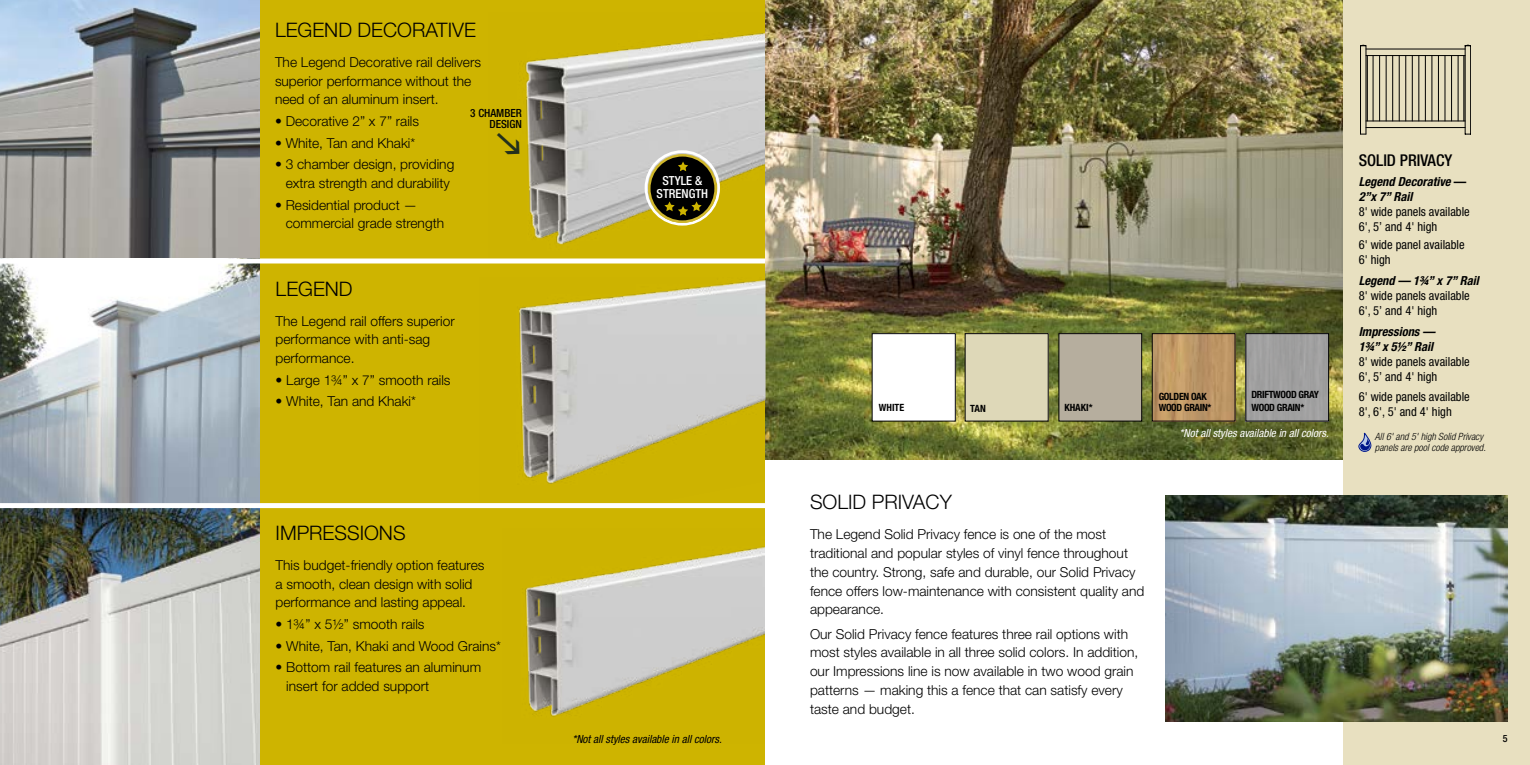
<style>
.page{position:relative;width:1530px;height:765px;background:#fff}
.page>*{position:absolute;margin:0;border:0;box-sizing:border-box;transform-origin:0 0}
.t1{font:300 20px "Helvetica Neue LT Std";color:#000}
.t2{font:500 condensed 16.25px "Helvetica Neue LT Std";color:#000}
.t3{font:300 13.75px/18.8px "Helvetica Neue LT Std";color:#000}
.t4{font:condensed 12.5px/15px "Helvetica Neue LT Std";color:#000}
.t5{font:italic 700 condensed 12.5px/15px "Helvetica Neue LT Std";color:#000}
.t6{font:500 condensed 12.5px/12.5px "Helvetica Neue LT Std";color:#fff;text-align:center}
.t7{font:italic condensed 11.25px "Helvetica Neue LT Std";color:#000}
.t8{font:italic condensed 11.25px "Helvetica Neue LT Std";color:#fff}
.t9{font:500 condensed 11.25px/11.2px "Helvetica Neue LT Std";color:#000;text-align:right}
.t10{font:700 condensed 10px/11.2px "Helvetica Neue LT Std";letter-spacing:-.03em;color:#000}
.t11{font:italic 300 condensed 10px/11.2px "Helvetica Neue LT Std";color:#000}
.t12{font:500 condensed 10px "Helvetica Neue LT Std";color:#000}
.s1{font-style:normal}
</style>
<div class="page">
<div style="left:260px;top:0;width:505px;height:765px;background:#ceb400"></div>
<img style="left:525px;top:547px;width:240px;height:170px">
<img style="left:525px;top:33px;width:240px;height:212px">
<img style="left:766px;top:0;width:578px;height:459px">
<img style="left:0;top:0;width:260px;height:258px">
<div style="left:1344px;top:0;width:186px;height:765px;background:#e8e0c0"></div>
<img style="left:519px;top:277px;width:247px;height:207px">
<hr style="left:1366px;top:55px;width:99px;height:1px;background:#000">
<hr style="left:1366px;top:121px;width:99px;height:1px;background:#000">
<hr style="left:1366px;top:127px;width:99px;height:1px;background:#000">
<hr style="left:1366px;top:49px;width:99px;height:1px;background:#000">
<hr style="left:1412px;top:56px;width:1px;height:65px;background:#000">
<hr style="left:1405px;top:56px;width:1px;height:65px;background:#000">
<hr style="left:1399px;top:56px;width:1px;height:65px;background:#000">
<hr style="left:1392px;top:56px;width:1px;height:65px;background:#000">
<hr style="left:1386px;top:56px;width:1px;height:65px;background:#000">
<hr style="left:1379px;top:56px;width:1px;height:65px;background:#000">
<hr style="left:1373px;top:56px;width:1px;height:65px;background:#000">
<hr style="left:1366px;top:46px;width:1px;height:88px;background:#000">
<hr style="left:1360px;top:46px;width:1px;height:88px;background:#000">
<hr style="left:1367px;top:56px;width:1px;height:65px;background:#000">
<svg style="left:1418px;top:45px;width:53px;height:89px"></svg>
<img style="left:0;top:263px;width:260px;height:240px">
<img style="left:0;top:508px;width:260px;height:257px">
<div style="left:0;top:503px;width:765px;height:5px;background:#fff"></div>
<div style="left:0;top:258px;width:765px;height:5px;background:#fff"></div>
<img style="left:1166px;top:495px;width:342px;height:226px">
<div style="left:645px;top:150px;width:75px;height:76px;border:3px solid #fff;border-radius:50%"></div>
<div style="left:649px;top:155px;width:67px;height:67px;background:#000;border-radius:50%"></div>
<div style="left:648px;top:154px;width:69px;height:69px;border:2px solid #cfb62c;border-radius:50%"></div>
<svg style="left:678px;top:162px;width:10px;height:9px"></svg>
<svg style="left:664px;top:201px;width:38px;height:15px"></svg>
<div style="left:872px;top:334px;width:83px;height:87px;background:#fff"></div>
<div style="left:872px;top:333px;width:84px;height:88px;border:1px solid #000"></div>
<div style="left:965px;top:334px;width:83px;height:87px;background:#ded8b8"></div>
<div style="left:1059px;top:334px;width:83px;height:87px;background:#b6ae9e"></div>
<div style="left:1059px;top:333px;width:83px;height:88px;border:1px solid #000"></div>
<img style="left:1154px;top:335px;width:79px;height:84px">
<div style="left:1152px;top:333px;width:83px;height:88px;border:1px solid #000"></div>
<div style="left:1248px;top:335px;width:79px;height:84px;background:#a09f9f"></div>
<div style="left:1246px;top:333px;width:83px;height:88px;border:1px solid #000"></div>
<svg style="left:1359px;top:433px;width:12px;height:19px"></svg>
<h1 class="t1" style="left:275px;top:17px;width:202px">LEGEND DECORATIVE</h1>
<p class="t3" style="left:275px;top:52px;width:208px">The Legend Decorative rail delivers superior performance without the need of an aluminum insert.</p>
<p class="t3" style="left:275px;top:111px;width:146px">• Decorative 2” x 7” rails</p>
<p class="t3" style="left:275px;top:133px;width:142px">• White, Tan and Khaki*</p>
<p class="t3" style="left:275px;top:155px;width:181px;text-align:center">• 3 chamber design, providing extra strength and durability</p>
<p class="t3" style="left:286px;top:195px;width:160px;text-indent:-11px">• Residential product — commercial grade strength</p>
<p class="t9" style="left:470px;top:107px;width:53px">3 CHAMBER<br>DESIGN</p>
<h1 class="t1" style="left:276px;top:276px;width:79px">LEGEND</h1>
<p class="t3" style="left:276px;top:311px;width:181px">The Legend rail offers superior performance with anti-sag performance.</p>
<p class="t3" style="left:276px;top:370px;width:176px">• Large 1¾” x 7” smooth rails</p>
<p class="t3" style="left:276px;top:392px;width:142px">• White, Tan and Khaki*</p>
<h1 class="t1" style="left:276px;top:521px;width:132px">IMPRESSIONS</h1>
<p class="t3" style="left:276px;top:555px;width:210px">This budget-friendly option features a smooth, clean design with solid performance and lasting appeal.</p>
<p class="t3" style="left:276px;top:615px;width:150px">• 1¾” x 5½” smooth rails</p>
<p class="t3" style="left:276px;top:636px;width:227px">• White, Tan, Khaki and Wood Grains*</p>
<p class="t3" style="left:286px;top:658px;width:196px;text-indent:-11px">• Bottom rail features an aluminum insert for added support</p>
<p class="t6" style="left:657px;top:175px;width:53px">STYLE &amp;<br>STRENGTH</p>
<p class="t7" style="left:572px;top:732px;width:151px">*Not all styles available in all colors.</p>
<p class="t10" style="left:879px;top:402px;width:27px">WHITE</p>
<p class="t10" style="left:1064px;top:402px;width:30px">KHAKI*</p>
<p class="t10" style="left:1159px;top:390px;width:54px">GOLDEN OAK<br>WOOD GRAIN*</p>
<p class="t10" style="left:1251px;top:389px;width:69px">DRIFTWOOD GRAY</p>
<p class="t10" style="left:970px;top:403px;width:17px">TAN</p>
<p class="t10" style="left:1251px;top:402px;width:54px">WOOD GRAIN*</p>
<p class="t2" style="left:1359px;top:150px;width:95px">SOLID PRIVACY</p>
<p class="t5" style="left:1359px;top:175px;width:109px">Legend Decorative <span class="s1">—<br></span>2”x 7” Rail</p>
<p class="t4" style="left:1359px;top:204px;width:113px">8' wide panels available<br>6', 5’ and 4' high</p>
<p class="t4" style="left:1359px;top:237px;width:108px">6' wide panel available<br>6' high</p>
<p class="t5" style="left:1359px;top:273px;width:122px">Legend — 1¾” x 7” Rail</p>
<p class="t4" style="left:1359px;top:288px;width:113px">8' wide panels available<br>6', 5’ and 4' high</p>
<p class="t5" style="left:1359px;top:324px;width:78px">Impressions —<br>1¾” x 5½” Rail</p>
<p class="t4" style="left:1359px;top:354px;width:113px">8' wide panels available<br>6', 5’ and 4' high</p>
<p class="t4" style="left:1359px;top:389px;width:113px">6' wide panels available<br>8', 6', 5' and 4' high</p>
<h1 class="t1" style="left:810px;top:490px;width:143px">SOLID PRIVACY</h1>
<p class="t3" style="left:810px;top:525px;width:336px">The Legend Solid Privacy fence is one of the most traditional and popular styles of vinyl fence throughout the country. Strong, safe and durable, our Solid Privacy fence offers low-maintenance with consistent quality and appearance.</p>
<p class="t3" style="left:810px;top:624px;width:330px">Our Solid Privacy fence features three rail options with most styles available in all three solid colors. In addition, our Impressions line is now available in two wood grain patterns — making this a fence that can satisfy every taste and budget.</p>
<p class="t8" style="left:1180px;top:427px;width:151px">*Not all styles available in all colors.</p>
<p class="t11" style="left:1375px;top:431px;width:112px">All 6' and 5' high Solid Privacy panels are pool code approved.</p>
<p class="t12" style="left:1503px;top:733px;width:6px">5</p>
</div>
